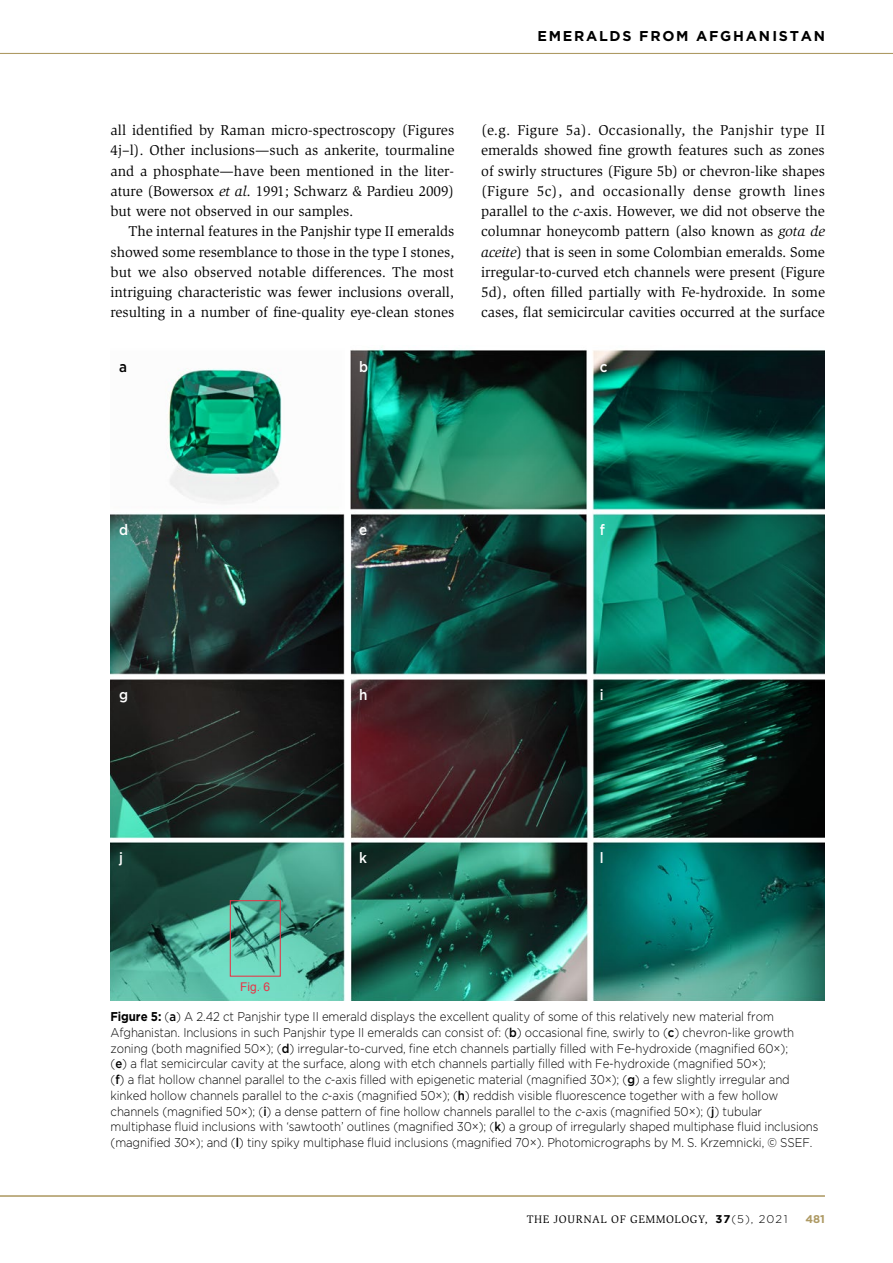
<style>
.page{position:relative;width:893px;height:1263px;background:#fff}
.page>*{position:absolute;margin:0;border:0;box-sizing:border-box;transform-origin:0 0}
.t1{font:500 15px "Gotham";color:#fff;scale:.9 1}
.t2{font:500 15px "Gotham";color:#000;scale:.9 1}
.t3{font:14.7px/20.2px "Slimbach";letter-spacing:-.005em;color:#000;text-align:justify}
.t4{font:700 14.25px "Gotham";letter-spacing:.12em;color:#000}
.t5{font:300 12.75px/15.8px "Gotham";letter-spacing:-.01em;color:#000;scale:.9 1}
.t6{font:12px "Arial";color:#e73446}
.t7{font:11.25px "Slimbach";letter-spacing:.05em;color:#000}
.t8{font:700 11.25px "Gotham";color:#ae9a64}
.s1{font-style:italic}
.s2{font-weight:700}
.s3{font-weight:500}
.s4{font-family:"Gotham";font-weight:700}
.s5{font-family:"Gotham";font-weight:300}
</style>
<div class="page">
<hr style="left:0;top:53px;width:893px;height:1px;background:#ae9a64">
<hr style="left:0;top:1195px;width:825px;height:1px;background:#ae9a64">
<img style="left:111px;top:347px;width:714px;height:654px">
<div style="left:230px;top:900px;width:51px;height:77px;border:1px solid #e73446"></div>
<p class="t4" style="left:537px;top:26px;width:289px">EMERALDS FROM AFGHANISTAN</p>
<p class="t3" style="left:111px;top:120px;width:345px">all identified by Raman micro-spectroscopy (Figures 4j–l). Other inclusions—such as ankerite, tourmaline and a phosphate—have been mentioned in the liter&shy;ature (Bowersox <span class="s1">et al</span>. 1991; Schwarz &amp; Pardieu 2009) but were not observed in our samples.</p>
<p class="t3" style="left:111px;top:221px;width:345px;text-indent:18px">The internal features in the Panjshir type II emeralds showed some resemblance to those in the type I stones, but we also observed notable differences. The most intriguing characteristic was fewer inclusions overall, resulting in a number of fine-quality eye-clean stones</p>
<p class="t3" style="left:481px;top:120px;width:345px">(e.g. Figure 5a). Occasionally, the Panjshir type II emeralds showed fine growth features such as zones of swirly structures (Figure 5b) or chevron-like shapes (Figure 5c), and occasionally dense growth lines parallel to the <span class="s1">c</span>-axis. However, we did not observe the columnar honeycomb pattern (also known as <span class="s1">gota de aceite</span>) that is seen in some Colombian emeralds. Some irregular-to-curved etch channels were present (Figure 5d), often filled partially with Fe-hydroxide. In some cases, flat semicircular cavities occurred at the surface</p>
<p class="t2" style="left:119px;top:357px;width:10px">a</p>
<p class="t1" style="left:359px;top:357px;width:12px">b</p>
<p class="t1" style="left:600px;top:357px;width:10px">c</p>
<p class="t1" style="left:119px;top:520px;width:12px">d</p>
<p class="t1" style="left:359px;top:520px;width:11px">e</p>
<p class="t1" style="left:600px;top:520px;width:7px">f</p>
<p class="t1" style="left:119px;top:685px;width:12px">g</p>
<p class="t1" style="left:119px;top:848px;width:6px">j</p>
<p class="t6" style="left:240px;top:979px;width:32px">Fig. 6</p>
<p class="t1" style="left:359px;top:685px;width:11px">h</p>
<p class="t1" style="left:359px;top:848px;width:10px">k</p>
<p class="t1" style="left:600px;top:685px;width:6px">i</p>
<p class="t1" style="left:600px;top:848px;width:6px">l</p>
<p class="t5" style="left:111px;top:1008px;width:788px"><span class="s2">Figure 5:</span> (<span class="s3">a</span>) A 2.42 ct Panjshir type II emerald displays the excellent quality of some of this relatively new material from Afghanistan. Inclusions in such Panjshir type II emeralds can consist of: (<span class="s3">b</span>) occasional fine, swirly to (<span class="s3">c</span>) chevron-like growth zoning (both magnified 50×); (<span class="s3">d</span>) irregular-to-curved, fine etch channels partially filled with Fe-hydroxide (magnified 60×);<br>(<span class="s3">e</span>) a flat semicircular cavity at the surface, along with etch channels partially filled with Fe-hydroxide (magnified 50×);<br>(<span class="s3">f</span>) a flat hollow channel parallel to the <span class="s1">c</span>-axis filled with epigenetic material (magnified 30×); (<span class="s3">g</span>) a few slightly irregular and kinked hollow channels parallel to the <span class="s1">c</span>-axis (magnified 50×); (<span class="s3">h</span>) reddish visible fluorescence together with a few hollow channels (magnified 50×); (<span class="s3">i</span>) a dense pattern of fine hollow channels parallel to the <span class="s1">c</span>-axis (magnified 50×); (<span class="s3">j</span>) tubular multiphase fluid inclusions with ‘sawtooth’ outlines (magnified 30×); (<span class="s3">k</span>) a group of irregularly shaped multiphase fluid inclusions (magnified 30×); and (<span class="s3">l</span>) tiny spiky multiphase fluid inclusions (magnified 70×). Photomicrographs by M. S. Krzemnicki, © SSEF.</p>
<p class="t7" style="left:527px;top:1213px;width:262px">THE JOURNAL OF GEMMOLOGY, <span class="s4">37</span><span class="s5">(5), 2021</span></p>
<p class="t8" style="left:805px;top:1212px;width:21px">481</p>
</div>
